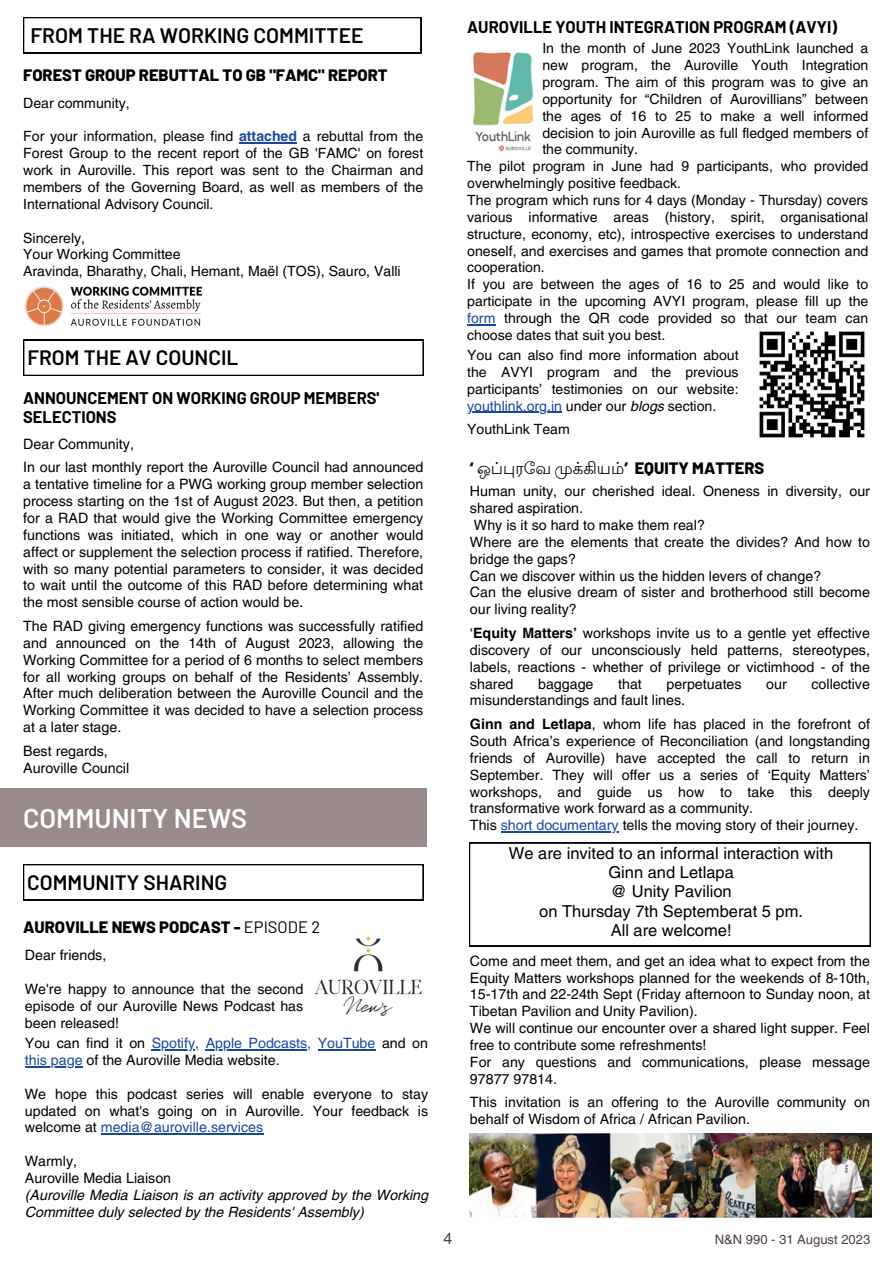
<style>
.page{position:relative;width:893px;height:1264px;background:#fff}
.page>*{position:absolute;margin:0;border:0;box-sizing:border-box;transform-origin:0 0}
.t1{font:600 27px "Barlow";color:#fff}
.t2{font:600 21px "Barlow";color:#000}
.t3{font:600 20.85px "Barlow";color:#000}
.t4{font:16.5px/19px "Helvetica LT Pro";color:#000;text-align:center}
.t5{font:800 16.5px "Barlow";color:#000}
.t6{font:700 16.5px/19px "Barlow";color:#000}
.t7{font:16.5px "Lohit Tamil";color:#000}
.t8{font:16.05px "Helvetica LT Pro";color:#4e3e41}
.t9{font:14.25px/16.8px "Helvetica LT Pro";color:#000;text-align:justify}
.t10{font:italic 14.25px/16.8px "Helvetica LT Pro";color:#000}
.t11{font:14.1px/16.8px "Helvetica LT Pro";color:#000;text-align:justify}
.t12{font:13.05px "Helvetica LT Pro";color:#4e3e41}
.s1{font-weight:700;color:#1848a0}
.s2{font-weight:400}
.s3{color:#1848a0}
.s4{font-style:italic}
.s5{font-family:"Barlow";font-weight:800}
.s6{font-family:"Lohit Tamil";font-weight:400}
.s7{font-weight:700}
</style>
<div class="page">
<div style="left:0;top:788px;width:426px;height:58px;background:#998a8b"></div>
<svg style="left:23px;top:864px;width:400px;height:36px"></svg>
<img style="left:315px;top:936px;width:107px;height:80px">
<hr style="left:152px;top:1049px;width:47px;height:1px;background:#1848a0">
<hr style="left:206px;top:1049px;width:101px;height:1px;background:#1848a0">
<hr style="left:318px;top:1049px;width:57px;height:1px;background:#1848a0">
<hr style="left:25px;top:1066px;width:58px;height:1px;background:#1848a0">
<hr style="left:101px;top:1133px;width:162px;height:1px;background:#1848a0">
<img style="left:470px;top:1133px;width:401px;height:84px">
<hr style="left:501px;top:831px;width:117px;height:1px;background:#1848a0">
<svg style="left:469px;top:842px;width:401px;height:104px"></svg>
<svg style="left:23px;top:17px;width:398px;height:36px"></svg>
<img style="left:25px;top:286px;width:178px;height:41px">
<hr style="left:239px;top:142px;width:58px;height:2px;background:#1848a0">
<svg style="left:23px;top:340px;width:400px;height:36px"></svg>
<img style="left:472px;top:52px;width:62px;height:100px">
<svg style="left:467px;top:324px;width:28px;height:1px"></svg>
<hr style="left:467px;top:412px;width:95px;height:1px;background:#1848a0">
<img style="left:759px;top:331px;width:106px;height:107px">
<p class="t2" style="left:30px;top:22px;width:334px">FROM THE RA WORKING COMMITTEE</p>
<p class="t5" style="left:23px;top:65px;width:366px">FOREST GROUP REBUTTAL TO GB "FAMC" REPORT</p>
<p class="t11" style="left:23px;top:96px;width:108px">Dear community,</p>
<p class="t11" style="left:23px;top:129px;width:401px">For your information, please find <span class="s1">attached</span> a rebuttal from the Forest Group to the recent report of the GB 'FAMC' on forest work in Auroville. This report was sent to the Chairman and members of the Governing Board, as well as members of the International Advisory Council.</p>
<p class="t11" style="left:23px;top:231px;width:63px">Sincerely,</p>
<p class="t11" style="left:23px;top:247px;width:159px">Your Working Committee</p>
<p class="t11" style="left:23px;top:264px;width:379px">Aravinda, Bharathy, Chali, Hemant, Maël (TOS), Sauro, Valli</p>
<p class="t3" style="left:27px;top:344px;width:212px">FROM THE AV COUNCIL</p>
<p class="t6" style="left:23px;top:388px;width:357px">ANNOUNCEMENT ON WORKING GROUP MEMBERS'<br>SELECTIONS</p>
<p class="t9" style="left:23px;top:436px;width:112px">Dear Community,</p>
<p class="t9" style="left:23px;top:460px;width:401px">In our last monthly report the Auroville Council had announced a tentative timeline for a PWG working group member selection process starting on the 1st of August 2023. But then, a petition for a RAD that would give the Working Committee emergency functions was initiated, which in one way or another would affect or supplement the selection process if ratified. Therefore, with so many potential parameters to consider, it was decided to wait until the outcome of this RAD before determining what the most sensible course of action would be.</p>
<p class="t9" style="left:23px;top:619px;width:401px">The RAD giving emergency functions was successfully ratified and announced on the 14th of August 2023, allowing the Working Committee for a period of 6 months to select members for all working groups on behalf of the Residents’ Assembly.<br>After much deliberation between the Auroville Council and the Working Committee it was decided to have a selection process at a later stage.</p>
<p class="t9" style="left:23px;top:743px;width:86px">Best regards,</p>
<p class="t9" style="left:23px;top:760px;width:107px">Auroville Council</p>
<p class="t1" style="left:23px;top:801px;width:225px">COMMUNITY NEWS</p>
<p class="t3" style="left:27px;top:868px;width:201px">COMMUNITY SHARING</p>
<p class="t5" style="left:23px;top:916px;width:298px">AUROVILLE NEWS PODCAST - <span class="s2">EPISODE 2</span></p>
<p class="t9" style="left:25px;top:948px;width:83px">Dear friends,</p>
<p class="t9" style="left:25px;top:982px;width:280px">We're happy to announce that the second episode of our Auroville News Podcast has been released!</p>
<p class="t9" style="left:25px;top:1036px;width:404px">You can find it on <span class="s3">Spotify, Apple Podcasts, YouTube</span> and on <span class="s3">this page</span> of the Auroville Media website.</p>
<p class="t9" style="left:25px;top:1086px;width:404px">We hope this podcast series will enable everyone to stay updated on what's going on in Auroville. Your feedback is welcome at <span class="s3">media@auroville.services</span></p>
<p class="t9" style="left:25px;top:1154px;width:54px">Warmly,</p>
<p class="t9" style="left:25px;top:1170px;width:148px">Auroville Media Liaison</p>
<p class="t10" style="left:25px;top:1187px;width:404px">(Auroville Media Liaison is an activity approved by the Working<br>Committee duly selected by the Residents' Assembly)</p>
<p class="t6" style="left:467px;top:17px;width:371px">AUROVILLE YOUTH INTEGRATION PROGRAM (AVYI)</p>
<p class="t11" style="left:542px;top:41px;width:327px">In the month of June 2023 YouthLink launched a new program, the Auroville Youth Integration program. The aim of this program was to give an opportunity for “Children of Aurovillians” between the ages of 16 to 25 to make a well informed decision to join Auroville as full fledged members of the community.</p>
<p class="t11" style="left:467px;top:159px;width:402px">The pilot program in June had 9 participants, who provided overwhelmingly positive feedback.</p>
<p class="t11" style="left:467px;top:193px;width:402px">The program which runs for 4 days (Monday - Thursday) covers various informative areas (history, spirit, organisational structure, economy, etc), introspective exercises to understand oneself, and exercises and games that promote connection and cooperation.</p>
<p class="t11" style="left:467px;top:277px;width:402px">If you are between the ages of 16 to 25 and would like to participate in the upcoming AVYI program, please fill up the <span class="s3">form</span> through the QR code provided so that our team can choose dates that suit you best.</p>
<p class="t11" style="left:467px;top:348px;width:273px">You can also find more information about the AVYI program and the previous participants’ testimonies on our website: <span class="s3">youthlink.org.in</span> under our <span class="s4">blogs</span> section.</p>
<p class="t11" style="left:467px;top:422px;width:104px">YouthLink Team</p>
<p class="t7" style="left:470px;top:458px;width:61px"><span class="s5">‘</span>ஒப்புரவே</p>
<p class="t5" style="left:554px;top:457px;width:211px"><span class="s6">முக்கி யம்</span>’ EQUITY MATTERS</p>
<p class="t9" style="left:470px;top:484px;width:401px">Human unity, our cherished ideal. Oneness in diversity, our shared aspiration.</p>
<p class="t9" style="left:474px;top:518px;width:232px">Why is it so hard to make them real?</p>
<p class="t9" style="left:470px;top:535px;width:401px">Where are the elements that create the divides? And how to bridge the gaps?</p>
<p class="t9" style="left:470px;top:568px;width:353px">Can we discover within us the hidden levers of change?</p>
<p class="t9" style="left:470px;top:585px;width:401px">Can the elusive dream of sister and brotherhood still become our living reality?</p>
<p class="t9" style="left:470px;top:626px;width:401px">‘<span class="s7">Equity Matters’</span> workshops invite us to a gentle yet effective discovery of our unconsciously held patterns, stereotypes, labels, reactions - whether of privilege or victimhood - of the shared</p>
<p class="t9" style="left:538px;top:676px;width:57px">baggage</p>
<p class="t9" style="left:618px;top:676px;width:25px">that</p>
<p class="t9" style="left:666px;top:676px;width:77px">perpetuates</p>
<p class="t9" style="left:766px;top:676px;width:22px">our</p>
<p class="t9" style="left:811px;top:676px;width:60px">collective</p>
<p class="t9" style="left:470px;top:693px;width:217px">misunderstandings and fault lines.</p>
<p class="t9" style="left:470px;top:717px;width:401px"><span class="s7">Ginn and Letlapa</span>, whom life has placed in the forefront of South Africa’s experience of Reconciliation (and longstanding friends of Auroville) have accepted the call to return in September. They will offer us a series of ‘Equity Matters’ workshops, and guide us how to take this deeply transformative work forward as a community.</p>
<p class="t9" style="left:470px;top:818px;width:390px">This <span class="s3">short documentary</span> tells the moving story of their journey.</p>
<p class="t4" style="left:509px;top:845px;width:326px">We are invited to an informal interaction with<br>Ginn and Letlapa</p>
<p class="t4" style="left:610px;top:883px;width:123px">@ Unity Pavilion</p>
<p class="t4" style="left:539px;top:902px;width:265px">on Thursday 7th Septemberat 5 pm.</p>
<p class="t4" style="left:610px;top:922px;width:122px">All are welcome!</p>
<p class="t9" style="left:470px;top:953px;width:401px">Come and meet them, and get an idea what to expect from the Equity Matters workshops planned for the weekends of 8-10th, 15-17th and 22-24th Sept (Friday afternoon to Sunday noon, at Tibetan Pavilion and Unity Pavilion).</p>
<p class="t9" style="left:470px;top:1021px;width:401px">We will continue our encounter over a shared light supper. Feel free to contribute some refreshments!</p>
<p class="t9" style="left:470px;top:1054px;width:401px">For any questions and communications, please message<br>97877 97814.</p>
<p class="t9" style="left:470px;top:1095px;width:401px">This invitation is an offering to the Auroville community on behalf of Wisdom of Africa / African Pavilion.</p>
<p class="t8" style="left:443px;top:1232px;width:10px">4</p>
<p class="t12" style="left:714px;top:1234px;width:157px">N&amp;N 990 - 31 August 2023</p>
</div>
